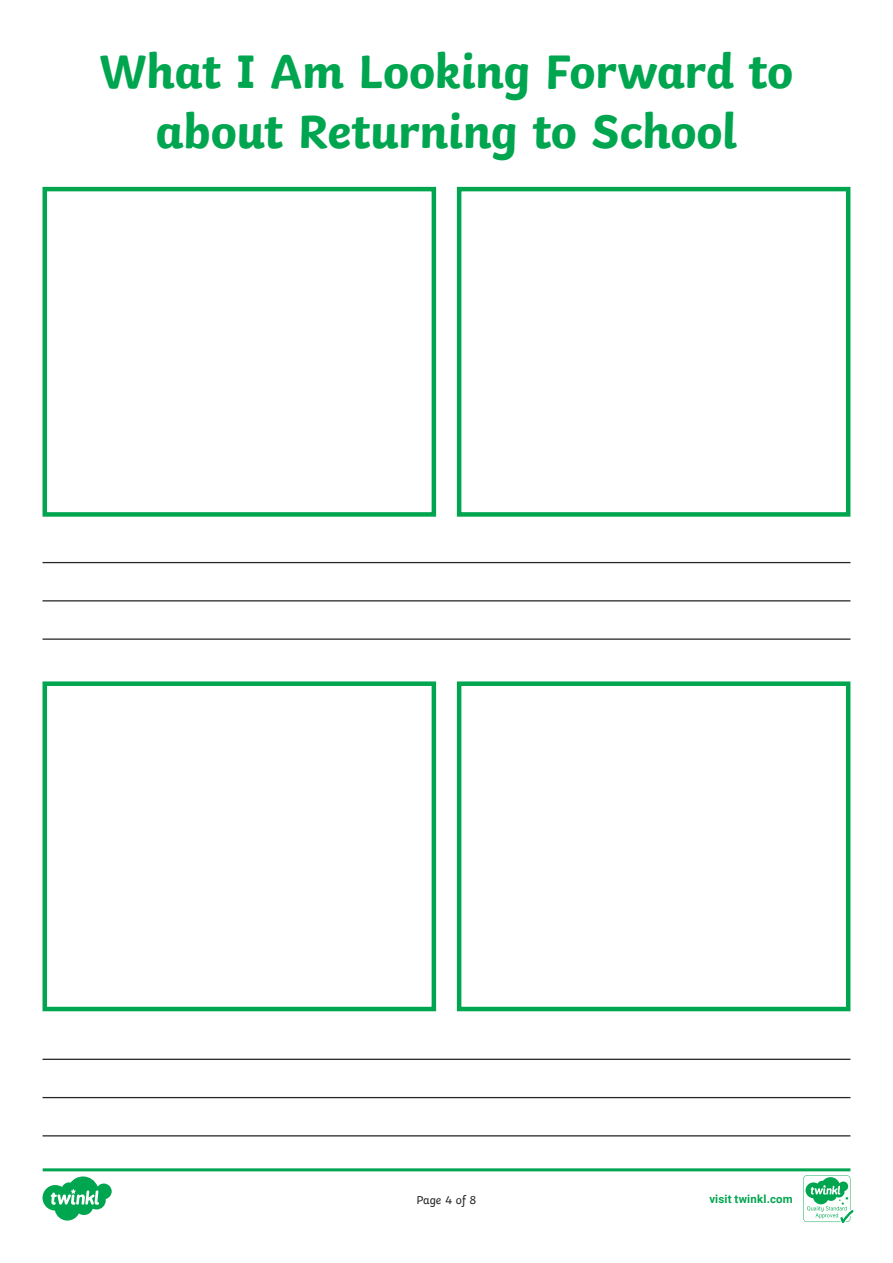
<style>
.page{position:relative;width:893px;height:1263px;background:#fff}
.page>*{position:absolute;margin:0;border:0;box-sizing:border-box;transform-origin:0 0}
.Heading_1{font:700 49.5px/59.4px "Twinkl";letter-spacing:-.01em;color:#00a54f;text-align:center}
.t1{font:12px "Twinkl";letter-spacing:-.005em;color:#282526}
.t2{font:700 11.4px "Roboto";letter-spacing:.02em;color:#00a54f}
</style>
<div class="page">
<div style="left:43px;top:187px;width:393px;height:330px;border:4px solid #00a54f"></div>
<div style="left:43px;top:681px;width:393px;height:330px;border:4px solid #00a54f"></div>
<div style="left:457px;top:187px;width:393px;height:330px;border:4px solid #00a54f"></div>
<div style="left:457px;top:681px;width:393px;height:330px;border:4px solid #00a54f"></div>
<hr style="left:43px;top:562px;width:807px;height:1px;background:#282526">
<hr style="left:43px;top:600px;width:807px;height:1px;background:#282526">
<hr style="left:43px;top:638px;width:807px;height:2px;background:#282526">
<hr style="left:43px;top:1059px;width:807px;height:1px;background:#282526">
<hr style="left:43px;top:1097px;width:807px;height:1px;background:#282526">
<hr style="left:43px;top:1135px;width:807px;height:1px;background:#282526">
<svg style="left:43px;top:1168px;width:810px;height:55px"></svg>
<p class="Heading_1" style="left:100px;top:37px;width:695px">What I Am Looking Forward to about Returning to School</p>
<p class="t1" style="left:416px;top:1191px;width:62px">Page 4 of 8</p>
<p class="t2" style="left:709px;top:1191px;width:85px">visit twinkl.com</p>
</div>
